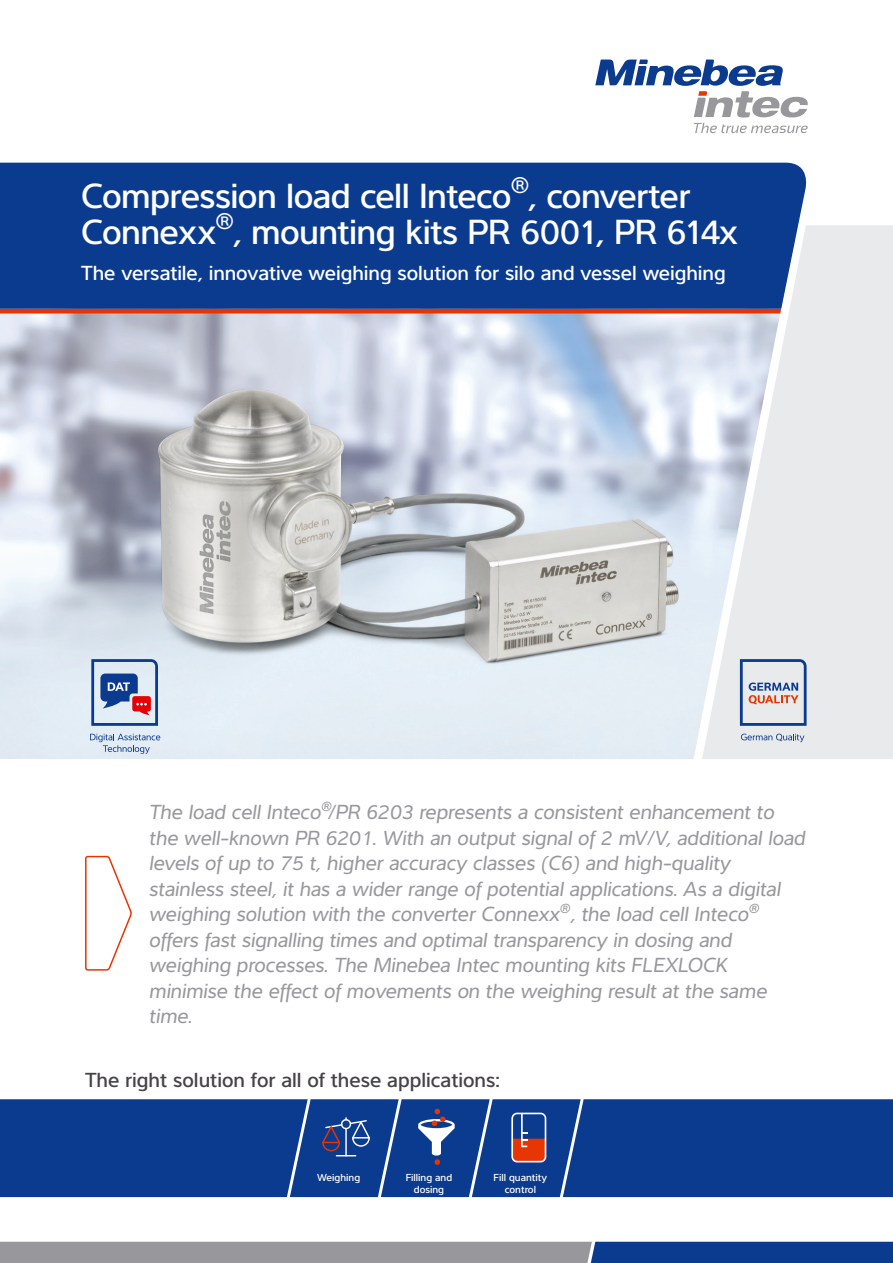
<style>
.page{position:relative;width:893px;height:1263px;background:#fff}
.page>*{position:absolute;margin:0;border:0;box-sizing:border-box;transform-origin:0 0}
.t1{font:500 36px/36px "Interval Pro";letter-spacing:-.02em;color:#fff}
.t2{font:italic 21px/25.5px "Interval Pro";color:#98989c}
.t3{font:500 21px "Interval Pro";letter-spacing:-.005em;color:#fff}
.t4{font:500 21px "Interval Pro";color:#464347}
.t5{font:500 10.5px/12px "Interval Pro";color:#fff;text-align:center}
</style>
<div class="page">
<svg style="left:595px;top:60px;width:213px;height:57px"></svg>
<svg style="left:694px;top:123px;width:114px;height:10px"></svg>
<div style="left:797px;top:225px;width:96px;height:534px;background:#e9eaeb"></div>
<svg style="left:797px;top:734px;width:7px;height:8px"></svg>
<svg style="left:797px;top:659px;width:10px;height:67px"></svg>
<svg style="left:85px;top:855px;width:47px;height:116px"></svg>
<img style="left:0;top:309px;width:797px;height:450px">
<svg style="left:0;top:1242px;width:893px;height:21px;background:#697997"></svg>
<svg style="left:90px;top:735px;width:70px;height:19px"></svg>
<div style="left:0;top:1099px;width:893px;height:98px;background:#0b3b8e"></div>
<svg style="left:0;top:309px;width:781px;height:4px"></svg>
<div style="left:0;top:163px;width:812px;height:146px;background:#0b3b8e"></div>
<img style="left:43px;top:289px;width:680px;height:446px">
<img style="left:147px;top:389px;width:531px;height:273px">
<h1 class="t1" style="left:81px;top:173px;width:658px">Compression load cell Inteco<sup>®</sup>, converter<br>Connexx<sup>®</sup>, mounting kits PR 6001, PR 614x</h1>
<p class="t3" style="left:81px;top:257px;width:646px">The versatile, innovative weighing solution for silo and vessel weighing</p>
<p class="t2" style="left:149px;top:798px;width:658px">The load cell Inteco<sup>®</sup>/PR 6203 represents a consistent enhancement to the well-known PR 6201. With an output signal of 2 mV/V, additional load levels of up to 75 t, higher accuracy classes (C6) and high-quality stainless steel, it has a wider range of potential applications. As a digital weighing solution with the converter Connexx<sup>®</sup>, the load cell Inteco<sup>® </sup>offers fast signalling times and optimal transparency in dosing and weighing processes. The Minebea Intec mounting kits FLEXLOCK minimise the effect of movements on the weighing result at the same time.</p>
<p class="t4" style="left:85px;top:1063px;width:416px">The right solution for all of these applications:</p>
<p class="t5" style="left:317px;top:1170px;width:44px">Weighing</p>
<p class="t5" style="left:406px;top:1170px;width:48px">Filling and dosing</p>
<p class="t5" style="left:494px;top:1170px;width:55px">Fill quantity control</p>
</div>
